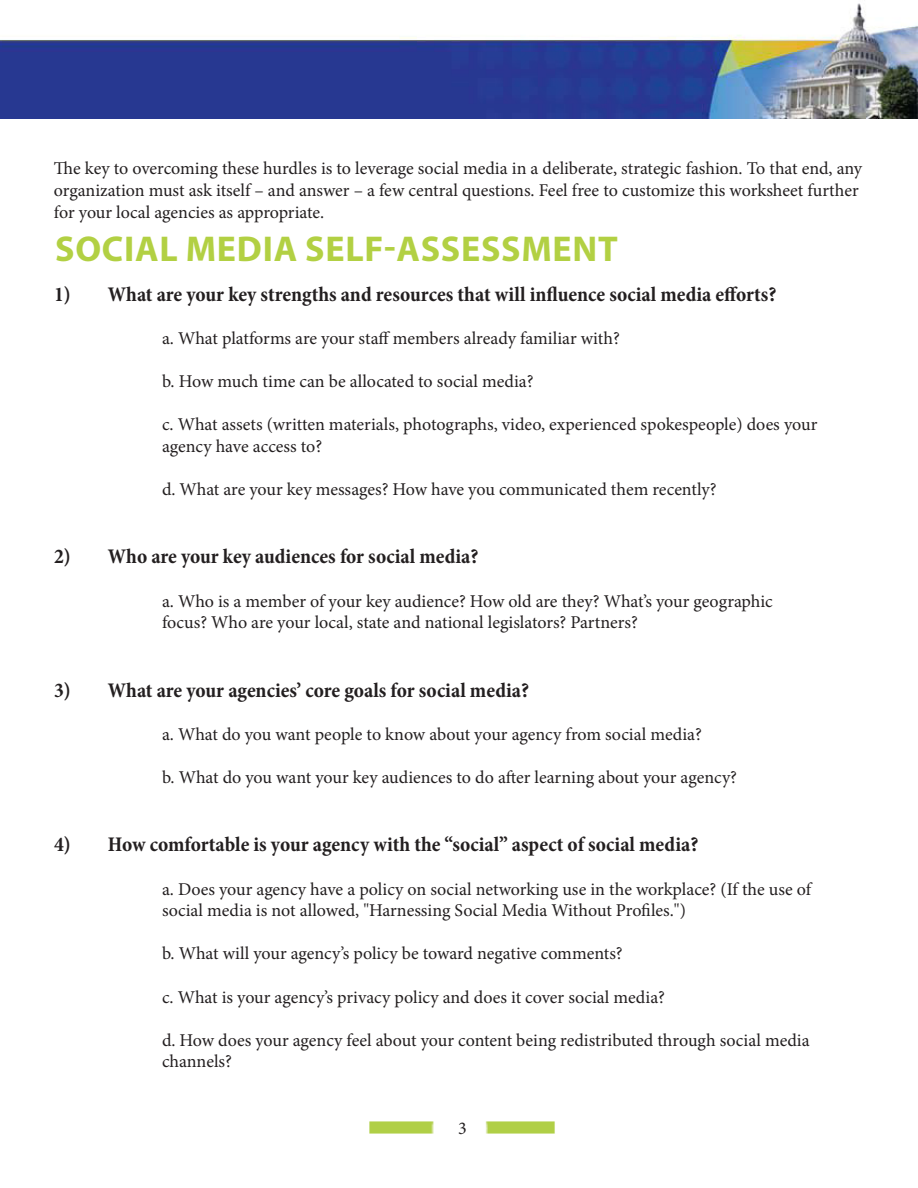
<style>
.page{position:relative;width:918px;height:1188px;background:#fff}
.page>*{position:absolute;margin:0;border:0;box-sizing:border-box;transform-origin:0 0}
.t1{font:700 36px "Myriad Pro";letter-spacing:.02em;color:#b2d043}
.t2{font:700 condensed 21px "Minion Pro";color:#231f20}
.t3{font:18px/21.6px "Minion Pro";letter-spacing:-.005em;color:#231f20}
</style>
<div class="page">
<img style="left:0;top:3px;width:918px;height:116px">
<img style="left:369px;top:1121px;width:65px;height:13px">
<img style="left:485px;top:1121px;width:70px;height:13px">
<h1 class="t3" style="left:54px;top:158px;width:810px">The key to overcoming these hurdles is to leverage social media in a deliberate, strategic fashion. To that end, any organization must ask itself – and answer – a few central questions. Feel free to customize this worksheet further for your local agencies as appropriate.</h1>
<h1 class="t1" style="left:55px;top:226px;width:564px">SOCIAL MEDIA SELF-ASSESSMENT</h1>
<p class="t2" style="left:54px;top:279px;width:724px">1) What are your key strengths and resources that will influence social media efforts?</p>
<p class="t3" style="left:162px;top:327px;width:459px">a. What platforms are your staff members already familiar with?</p>
<p class="t3" style="left:162px;top:371px;width:373px">b. How much time can be allocated to social media?</p>
<p class="t3" style="left:162px;top:414px;width:657px">c. What assets (written materials, photographs, video, experienced spokespeople) does your agency have access to?</p>
<p class="t3" style="left:162px;top:479px;width:556px">d. What are your key messages? How have you communicated them recently?</p>
<p class="t2" style="left:54px;top:542px;width:426px">2) Who are your key audiences for social media?</p>
<p class="t3" style="left:162px;top:590px;width:612px">a. Who is a member of your key audience? How old are they? What’s your geographic focus? Who are your local, state and national legislators? Partners?</p>
<p class="t2" style="left:54px;top:675px;width:477px">3) What are your agencies’ core goals for social media?</p>
<p class="t3" style="left:162px;top:723px;width:541px">a. What do you want people to know about your agency from social media?</p>
<p class="t3" style="left:162px;top:767px;width:577px">b. What do you want your key audiences to do after learning about your agency?</p>
<p class="t2" style="left:54px;top:830px;width:646px">4) How comfortable is your agency with the “social” aspect of social media?</p>
<p class="t3" style="left:162px;top:878px;width:651px">a. Does your agency have a policy on social networking use in the workplace? (If the use of social media is not allowed, "Harnessing Social Media Without Profiles.")</p>
<p class="t3" style="left:162px;top:943px;width:462px">b. What will your agency’s policy be toward negative comments?</p>
<p class="t3" style="left:162px;top:986px;width:505px">c. What is your agency’s privacy policy and does it cover social media?</p>
<p class="t3" style="left:162px;top:1029px;width:649px">d. How does your agency feel about your content being redistributed through social media channels?</p>
<p class="t3" style="left:458px;top:1118px;width:10px">3</p>
</div>
